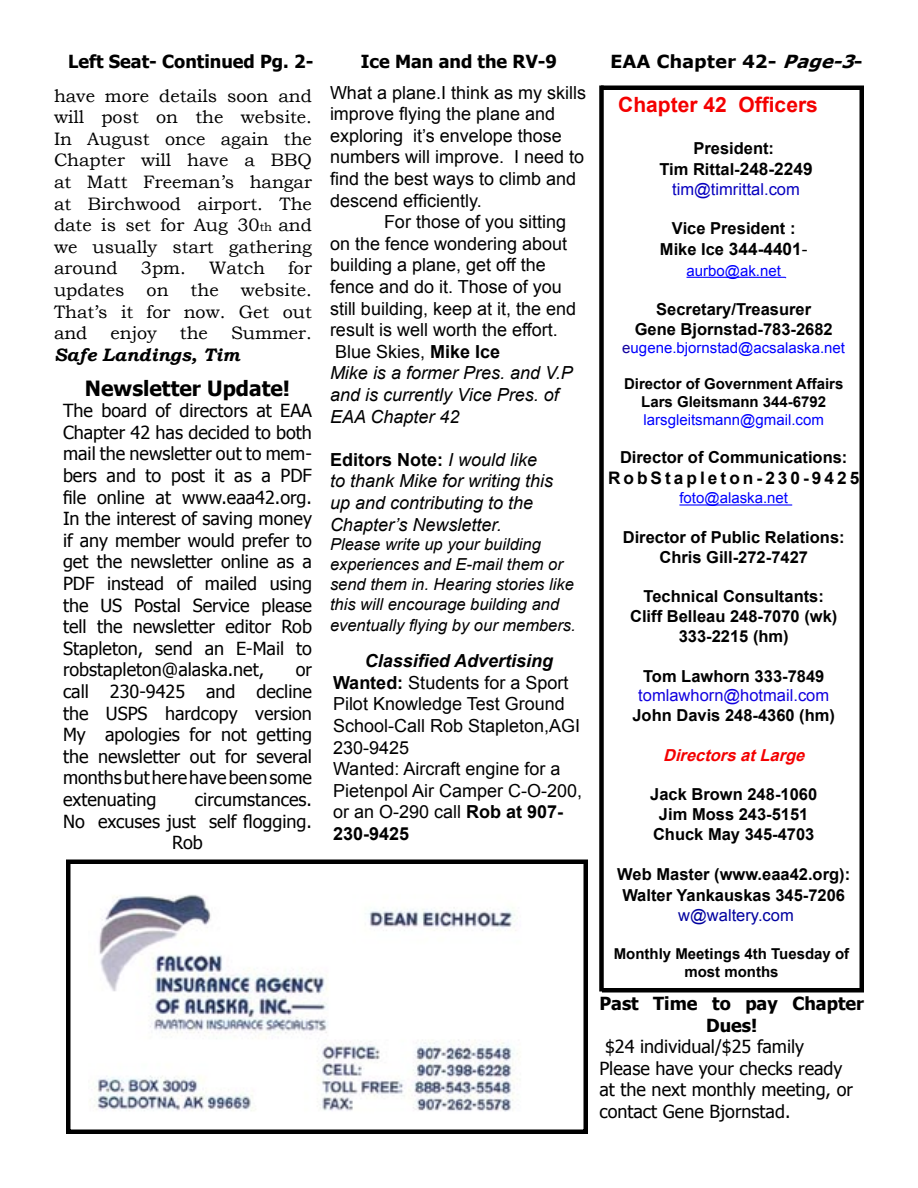
<style>
.page{position:relative;width:918px;height:1188px;background:#fff}
.page>*{position:absolute;margin:0;border:0;box-sizing:border-box;transform-origin:0 0}
.t1{font:700 21px "Arial";color:#f40000}
.t2{font:700 21px "Tahoma";color:#000}
.t3{font:18px/21.6px "Tahoma";color:#000;text-align:justify}
.t4{font:18px/21.6px "Arial";color:#000}
.t5{font:18px/21.6px "Bookman Old Style";color:#000}
.t6{font:italic 18px/21.6px "Arial";color:#000}
.t7{font:700 18px/21.6px "Tahoma";color:#000;text-align:center}
.t8{font:italic 700 18px "Arial";color:#000}
.t9{font:700 18px "Verdana";color:#000}
.t10{font:italic 700 18px "Bookman Old Style";color:#000}
.t11{font:700 17.25px "Arial";letter-spacing:.175em;color:#000}
.t12{font:700 16.5px "Arial";color:#000}
.t13{font:italic 16.5px/19.8px "Arial";color:#000}
.t14{font:16.5px "Arial";color:#1100df}
.t15{font:16.5px "Arial";color:#0700bf}
.t16{font:italic 700 16.5px "Arial";color:#f40000}
.t17{font:16.5px "Arial";color:#00009f}
.t18{font:700 15px/18px "Arial";color:#000;text-align:center}
.t19{font:15px "Arial";color:#00f}
.s1{font-size:12px}
.s2{font-weight:700}
.s3{font-weight:700;font-style:normal}
.s4{font-style:italic}
.s5{font-size:17.25px}
.s6{font-size:16.5px}
.s7{font-weight:400}
.s8{color:#12009f}
</style>
<div class="page">
<hr style="left:687px;top:277px;width:98px;height:1px;background:#00f">
<hr style="left:679px;top:504px;width:113px;height:2px;background:#00f">
<hr style="left:601px;top:86px;width:263px;height:4px;background:#000">
<div style="left:599px;top:86px;width:5px;height:906px;background:#000"></div>
<hr style="left:860px;top:87px;width:4px;height:903px;background:#000">
<div style="left:602px;top:988px;width:262px;height:5px;background:#000"></div>
<img style="left:90px;top:894px;width:428px;height:218px">
<div style="left:66px;top:860px;width:522px;height:274px;border:4px solid #000"></div>
<p class="t7" style="left:68px;top:49px;width:247px">Left Seat- Continued Pg. 2-</p>
<p class="t5" style="left:54px;top:85px;width:260px">have more details soon and will post on the website.</p>
<p class="t5" style="left:54px;top:128px;width:260px;text-align:justify">In August once again the Chapter will have a BBQ at Matt Freeman’s hangar at Birchwood airport. The date is set for Aug 30<span class="s1">th</span> and we usually start gathering around</p>
<p class="t5" style="left:54px;top:258px;width:260px;text-align:right">for<br>updates on the website.</p>
<p class="t5" style="left:54px;top:301px;width:259px">That’s it for now. Get out and</p>
<p class="t5" style="left:141px;top:258px;width:46px">3pm.</p>
<p class="t5" style="left:209px;top:258px;width:57px">Watch</p>
<p class="t5" style="left:110px;top:322px;width:48px">enjoy</p>
<p class="t5" style="left:180px;top:322px;width:30px">the</p>
<p class="t5" style="left:231px;top:322px;width:82px">Summer.</p>
<p class="t10" style="left:54px;top:341px;width:187px">Safe Landings, Tim</p>
<p class="t2" style="left:85px;top:373px;width:207px">Newsletter Update!</p>
<p class="t3" style="left:63px;top:399px;width:251px">The board of directors at EAA Chapter 42 has decided to both mail the newsletter out to mem&shy;bers and to post it as a PDF file online at www.eaa42.org.</p>
<p class="t3" style="left:63px;top:507px;width:251px">In the interest of saving money if any member would prefer to get the newsletter online as a PDF instead of mailed using the US Postal Service please tell the newsletter editor Rob Stapleton, send an E-Mail to robstapleton@alaska.net,</p>
<p class="t3" style="left:63px;top:658px;width:251px;text-indent:233px">or call 230-9425 and decline the USPS hardcopy version</p>
<p class="t3" style="left:63px;top:723px;width:251px">My apologies for not getting the newsletter out for several months but here have been some extenuating</p>
<p class="t3" style="left:195px;top:788px;width:119px">circumstances.</p>
<p class="t3" style="left:63px;top:809px;width:251px">No excuses just self flogging.</p>
<p class="t3" style="left:172px;top:831px;width:32px">Rob</p>
<p class="t7" style="left:361px;top:49px;width:198px">Ice Man and the RV-9</p>
<p class="t4" style="left:330px;top:82px;width:258px">What a plane.I think as my skills improve flying the plane and exploring it’s envelope those numbers will improve. I need to find the best ways to climb and descend efficiently.</p>
<p class="t4" style="left:330px;top:211px;width:248px;text-indent:54px">For those of you sitting on the fence wondering about building a plane, get off the fence and do it. Those of you still building, keep at it, the end result is well worth the effort.</p>
<p class="t4" style="left:335px;top:341px;width:167px">Blue Skies, <span class="s2">Mike Ice</span></p>
<p class="t6" style="left:330px;top:363px;width:244px">Mike is a former Pres. and V.P and is currently Vice Pres. of<br>EAA Chapter 42</p>
<p class="t6" style="left:330px;top:449px;width:225px"><span class="s3">Editors Note:</span> I would like to thank Mike for writing this up and contributing to the<br>Chapter’s Newsletter.</p>
<p class="t13" style="left:330px;top:535px;width:245px">Please write up your building experiences and E-mail them or send them in. Hearing stories like this will encourage building and</p>
<p class="t13" style="left:330px;top:616px;width:247px">eventually flying by our members.</p>
<p class="t8" style="left:365px;top:649px;width:190px">Classified Advertising</p>
<p class="t4" style="left:333px;top:672px;width:249px"><span class="s2">Wanted:</span> Students for a Sport<br>Pilot Knowledge Test Ground<br>School-Call Rob Stapleton,AGI<br>230-9425</p>
<p class="t4" style="left:333px;top:758px;width:251px">Wanted: Aircraft engine for a<br>Pietenpol Air Camper C-O-200, or an O-290 call <span class="s2">Rob at 907-<br>230-9425</span></p>
<p class="t9" style="left:610px;top:50px;width:254px">EAA Chapter 42- <span class="s4">Page-3</span>-</p>
<p class="t1" style="left:618px;top:91px;width:201px">Chapter 42 Officers</p>
<p class="t12" style="left:693px;top:138px;width:82px">President:</p>
<p class="t12" style="left:659px;top:158px;width:155px">Tim Rittal-<span class="s5">248-2249</span></p>
<p class="t15" style="left:672px;top:178px;width:129px">tim@timrittal.com</p>
<p class="t12" style="left:672px;top:218px;width:125px">Vice President :</p>
<p class="t11" style="left:660px;top:238px;width:149px"><span class="s6">Mike Ice</span> 344-4401<span class="s7">-</span></p>
<p class="t19" style="left:687px;top:261px;width:96px">aurbo@ak.net</p>
<p class="t12" style="left:656px;top:299px;width:157px">Secretary/Treasurer</p>
<p class="t12" style="left:635px;top:318px;width:200px">Gene Bjornstad-783-2682</p>
<p class="t19" style="left:622px;top:338px;width:224px"><span class="s8">e</span>ugene.bjornstad@acsalaska.net</p>
<p class="t18" style="left:624px;top:375px;width:221px">Director of Government Affairs</p>
<p class="t18" style="left:641px;top:393px;width:187px">Lars Gleitsmann 344-6792</p>
<p class="t19" style="left:644px;top:410px;width:182px">larsgleitsmann@gmail.com</p>
<p class="t12" style="left:620px;top:446px;width:229px">Director of Communications:</p>
<p class="t11" style="left:608px;top:466px;width:253px">RobStapleton-230-9425</p>
<p class="t19" style="left:679px;top:488px;width:110px">foto@alaska.net</p>
<p class="t12" style="left:623px;top:526px;width:223px">Director of Public Relations:</p>
<p class="t12" style="left:659px;top:546px;width:150px">Chris Gill-272-7427</p>
<p class="t12" style="left:644px;top:586px;width:182px">Technical Consultants:</p>
<p class="t12" style="left:630px;top:606px;width:209px">Cliff Belleau 248-7070 (wk)</p>
<p class="t12" style="left:679px;top:625px;width:112px">333-2215 (hm)</p>
<p class="t12" style="left:643px;top:665px;width:183px">Tom Lawhorn 333-7849</p>
<p class="t14" style="left:638px;top:685px;width:192px">tomlawhorn@hotmail.com</p>
<p class="t12" style="left:632px;top:705px;width:204px">John Davis 248-4360 (hm)</p>
<p class="t16" style="left:663px;top:744px;width:148px">DirectorsatLarge</p>
<p class="t12" style="left:650px;top:784px;width:168px">Jack Brown 248-1060</p>
<p class="t12" style="left:659px;top:804px;width:151px">Jim Moss 243-5151</p>
<p class="t12" style="left:653px;top:823px;width:163px">Chuck May 345-4703</p>
<p class="t12" style="left:617px;top:863px;width:234px">Web Master (www.eaa42.org):</p>
<p class="t12" style="left:622px;top:885px;width:224px">Walter Yankauskas 345-7206</p>
<p class="t17" style="left:678px;top:904px;width:117px">w@waltery.com</p>
<p class="t18" style="left:614px;top:945px;width:237px">Monthly Meetings 4th Tuesday of most months</p>
<p class="t7" style="left:599px;top:992px;width:266px">Past Time to pay Chapter<br>Dues!</p>
<p class="t3" style="left:605px;top:1035px;width:201px">$24 individual/$25 family</p>
<p class="t3" style="left:599px;top:1057px;width:255px;text-align:left">Please have your checks ready at the next monthly meeting, or contact Gene Bjornstad.</p>
</div>
